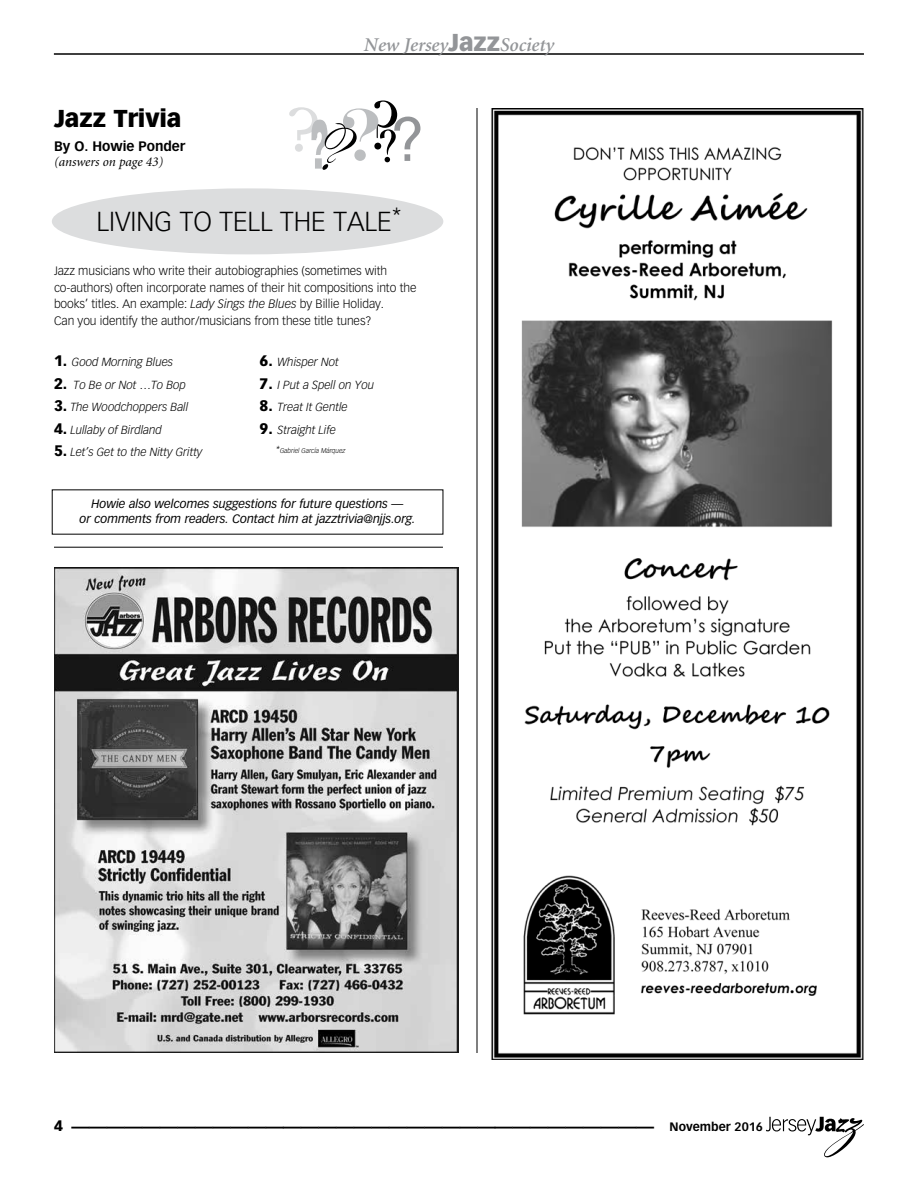
<style>
.page{position:relative;width:918px;height:1188px;background:#fff}
.page>*{position:absolute;margin:0;border:0;box-sizing:border-box;transform-origin:0 0}
.t1{font:700 36px "Vectora LH";color:#000}
.t2{font:300 27px "Vectora LH";color:#000}
.t3{font:900 24px "Vectora LH";letter-spacing:-.005em;color:#000}
.t4{font:italic 600 19.5px "Minion";letter-spacing:-.005em;color:#939598}
.t5{font:900 15px "Vectora LH";color:#000}
.t6{font:italic 13.5px "Minion";letter-spacing:-.005em;color:#000}
.t7{font:700 13.5px "Vectora LH";letter-spacing:-.005em;color:#000}
.t8{font:300 12px/16.5px "Vectora LH";letter-spacing:-.005em;color:#000}
.t9{font:italic 12px/15px "Vectora LH";letter-spacing:-.005em;color:#000;text-align:center}
.t10{font:700 12px "Vectora LH";color:#000}
.t11{font:italic 300 11.55px "Vectora LH";letter-spacing:-.005em;color:#000}
.t12{font:italic 300 6.75px "Vectora LH";letter-spacing:-.005em;color:#000;scale:.96 1}
.s1{font-family:"Vectora LH";font-weight:900;font-style:normal;font-size:24px}
.s2{font-style:italic}
.s3{font-weight:900;font-style:normal;font-size:15px}
.s4{font-size:8.7px}
</style>
<div class="page">
<svg style="left:766px;top:1117px;width:98px;height:40px"></svg>
<hr style="left:54px;top:54px;width:810px;height:1px;background:#000">
<svg style="left:289px;top:100px;width:131px;height:70px"></svg>
<div style="left:52px;top:188px;width:391px;height:66px;background:#dcddde;border-radius:50%"></div>
<hr style="left:477px;top:108px;width:1px;height:945px;background:#000">
<hr style="left:54px;top:547px;width:389px;height:1px;background:#000">
<img style="left:54px;top:567px;width:405px;height:486px">
<img style="left:491px;top:108px;width:373px;height:951px">
<h3 class="t4" style="left:364px;top:35px;width:192px">New Jersey<span class="s1">Jazz</span>Society</h3>
<h3 class="t3" style="left:54px;top:104px;width:129px">Jazz Trivia</h3>
<p class="t7" style="left:54px;top:138px;width:133px">By O. Howie Ponder</p>
<p class="t6" style="left:54px;top:155px;width:111px">(answers on page 43)</p>
<h2 class="t2" style="left:97px;top:206px;width:307px">Living To Tell The Tale<sup>*</sup></h2>
<p class="t8" style="left:54px;top:263px;width:364px">Jazz musicians who write their autobiographies (sometimes with co-authors) often incorporate names of their hit compositions into the books’ titles. An example: <span class="s2">Lady Sings the Blues</span> by Billie H oliday.<br>Can you identify the author/musicians from these title tunes?</p>
<p class="t11" style="left:54px;top:355px;width:121px"><span class="s3">1.</span> Good Morning Blues</p>
<p class="t11" style="left:54px;top:378px;width:133px"><span class="s3">2.</span> To Be or Not …To Bop</p>
<p class="t11" style="left:54px;top:400px;width:136px"><span class="s3">3.</span> The Woodchoppers Ball</p>
<p class="t11" style="left:54px;top:423px;width:109px"><span class="s3">4.</span> Lullaby of Birdland</p>
<p class="t11" style="left:54px;top:445px;width:150px"><span class="s3">5.</span> Let’s Get to the Nitty Gritty</p>
<p class="t11" style="left:260px;top:355px;width:81px"><span class="s3">6.</span> Whisper Not</p>
<p class="t11" style="left:260px;top:378px;width:116px"><span class="s3">7.</span> I Put a Spell on You</p>
<p class="t11" style="left:260px;top:400px;width:90px"><span class="s3">8.</span> Treat It Gentle</p>
<p class="t11" style="left:260px;top:423px;width:78px"><span class="s3">9.</span> Straight Life</p>
<p class="t12" style="left:276px;top:447px;width:74px"><span class="s4">*</span>Gabriel García Márquez</p>
<p class="t9" style="left:80px;top:497px;width:337px">Howie also welcomes suggestions for future questions —<br>or comments from readers. Contact him at jazztrivia@njjs.org.</p>
<p class="t5" style="left:54px;top:1117px;width:10px">4</p>
<h1 class="t1" style="left:72px;top:1089px;width:584px">_________________________________</h1>
<p class="t10" style="left:670px;top:1120px;width:95px">November 2016</p>
</div>
